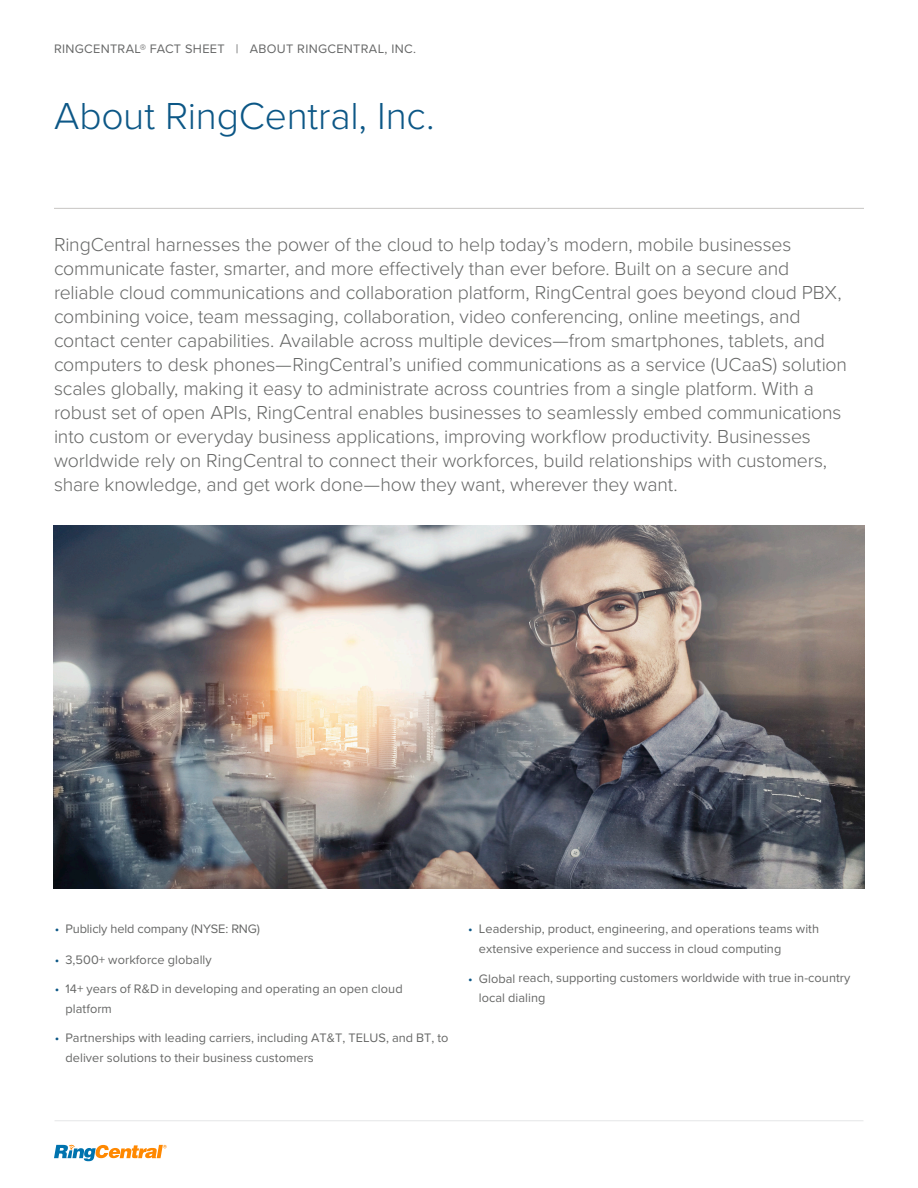
<style>
.page{position:relative;width:918px;height:1188px;background:#fff}
.page>*{position:absolute;margin:0;border:0;box-sizing:border-box;transform-origin:0 0}
.Main_Headline_H1{font:300 39px "Proxima Nova";letter-spacing:-.005em;color:#0c5786}
.Accent_text{font:300 19.5px/24px "Proxima Nova";letter-spacing:-.01em;color:#676867}
.t1{font:12.75px/19.5px "Proxima Nova";letter-spacing:.005em;color:#676867}
.t2{font:12.75px "Proxima Nova";letter-spacing:.025em;color:#666767}
.s1{color:#0c5786}
</style>
<div class="page">
<svg style="left:54px;top:1145px;width:113px;height:16px"></svg>
<hr style="left:55px;top:1120px;width:808px;height:1px;background:#e5e6e7">
<hr style="left:54px;top:208px;width:810px;height:1px;background:#c7c5c3">
<img style="left:53px;top:525px;width:812px;height:364px">
<p class="t2" style="left:54px;top:41px;width:363px">RINGCENTRAL® FACT SHEET | ABOUT RINGCENTRAL, INC.</p>
<p class="Main_Headline_H1" style="left:54px;top:93px;width:382px">About RingCentral, Inc.</p>
<p class="Accent_text" style="left:54px;top:233px;width:795px">RingCentral harnesses the power of the cloud to help today’s modern, mobile businesses communicate faster, smarter, and more effectively than ever before. Built on a secure and reliable cloud communications and collaboration platform, RingCentral goes beyond cloud PBX, combining voice, team messaging, collaboration, video conferencing, online meetings, and contact center capabilities. Available across multiple devices—from smartphones, tablets, and computers to desk phones—RingCentral’s unified communications as a service (UCaaS) solution scales globally, making it easy to administrate across countries from a single platform. With a robust set of open APIs, RingCentral enables businesses to seamlessly embed communications into custom or everyday business applications, improving workflow productivity. Businesses worldwide rely on RingCentral to connect their workforces, build relationships with customers, share knowledge, and get work done—how they want, wherever they want.</p>
<p class="t1" style="left:55px;top:920px;width:207px"><span class="s1">•</span> Publicly held company (NYSE: RNG)</p>
<p class="t1" style="left:55px;top:949px;width:159px"><span class="s1">•</span> 3,500+ workforce globally</p>
<p class="t1" style="left:65px;top:979px;width:339px;text-indent:-11px"><span class="s1">•</span> 14+ years of R&amp;D in developing and operating an open cloud platform</p>
<p class="t1" style="left:65px;top:1029px;width:385px;text-indent:-11px"><span class="s1">•</span> Partnerships with leading carriers, including AT&amp;T, TELUS, and BT, to deliver solutions to their business customers</p>
<p class="t1" style="left:479px;top:920px;width:342px;text-indent:-11px"><span class="s1">•</span> Leadership, product, engineering, and operations teams with extensive experience and success in cloud computing</p>
<p class="t1" style="left:479px;top:969px;width:373px;text-indent:-11px"><span class="s1">•</span> Global reach, supporting customers worldwide with true in-country local dialing</p>
</div>
